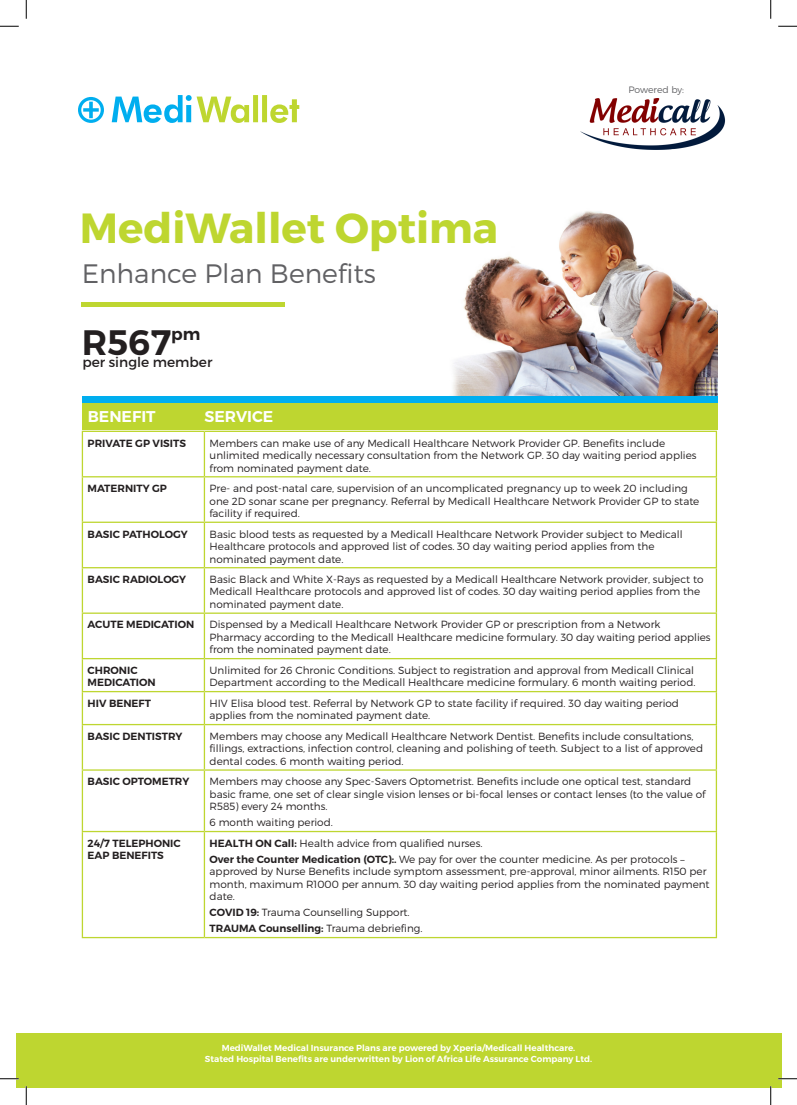
<style>
.page{position:relative;width:797px;height:1105px;background:#fff}
.page>*{position:absolute;margin:0;border:0;box-sizing:border-box;transform-origin:0 0}
.t1{font:42.12px "Trueno Bd";color:#bed630}
.t2{font:35.38px "Trueno S Bd";color:#231f20}
.t3{font:26.62px "Trueno Lt";color:#616164}
.t4{font:15.62px "Trueno S Bd";color:#fff}
.t5{font:13.75px "Trueno Rg";color:#231f20}
.t6{font:10.38px/12.5px "Trueno Lt";color:#231f20}
.t7{font:10.38px/12.5px "Trueno S Bd";color:#231f20}
.t8{font:9.25px "Trueno Lt";color:#616164}
.t9{font:8.75px "Trueno S Bd";color:#fff}
.s1{font-family:"Trueno S Bd"}
.s2{font-family:"Trueno Lt"}
</style>
<div class="page">
<img style="left:430px;top:211px;width:287px;height:186px">
<svg style="left:112px;top:95px;width:187px;height:28px"></svg>
<div style="left:78px;top:97px;width:26px;height:26px;border:3px solid #00aeef;border-radius:50%"></div>
<svg style="left:83px;top:102px;width:16px;height:16px"></svg>
<div style="left:82px;top:302px;width:203px;height:5px;background:#bed630"></div>
<img style="left:580px;top:99px;width:146px;height:51px">
<svg style="left:83px;top:432px;width:632px;height:505px"></svg>
<hr style="left:82px;top:431px;width:122px;height:1px;background:#bed630">
<hr style="left:82px;top:432px;width:1px;height:44px;background:#bed630">
<hr style="left:204px;top:431px;width:513px;height:1px;background:#bed630">
<hr style="left:204px;top:432px;width:1px;height:44px;background:#bed630">
<hr style="left:715px;top:432px;width:2px;height:44px;background:#bed630">
<hr style="left:82px;top:476px;width:122px;height:1px;background:#bed630">
<hr style="left:82px;top:477px;width:1px;height:45px;background:#bed630">
<hr style="left:204px;top:476px;width:513px;height:1px;background:#bed630">
<hr style="left:204px;top:477px;width:1px;height:45px;background:#bed630">
<hr style="left:715px;top:477px;width:2px;height:45px;background:#bed630">
<hr style="left:82px;top:522px;width:122px;height:1px;background:#bed630">
<hr style="left:82px;top:523px;width:1px;height:44px;background:#bed630">
<hr style="left:204px;top:522px;width:513px;height:1px;background:#bed630">
<hr style="left:204px;top:523px;width:1px;height:44px;background:#bed630">
<hr style="left:715px;top:523px;width:2px;height:44px;background:#bed630">
<hr style="left:82px;top:567px;width:122px;height:1px;background:#bed630">
<hr style="left:82px;top:568px;width:1px;height:44px;background:#bed630">
<hr style="left:204px;top:567px;width:513px;height:1px;background:#bed630">
<hr style="left:204px;top:568px;width:1px;height:44px;background:#bed630">
<hr style="left:715px;top:568px;width:2px;height:44px;background:#bed630">
<hr style="left:82px;top:612px;width:122px;height:2px;background:#bed630">
<hr style="left:82px;top:614px;width:1px;height:44px;background:#bed630">
<hr style="left:204px;top:612px;width:513px;height:2px;background:#bed630">
<hr style="left:204px;top:614px;width:1px;height:44px;background:#bed630">
<hr style="left:715px;top:614px;width:2px;height:44px;background:#bed630">
<hr style="left:82px;top:658px;width:122px;height:1px;background:#bed630">
<hr style="left:82px;top:659px;width:1px;height:32px;background:#bed630">
<hr style="left:204px;top:658px;width:513px;height:1px;background:#bed630">
<hr style="left:204px;top:659px;width:1px;height:32px;background:#bed630">
<hr style="left:715px;top:659px;width:2px;height:32px;background:#bed630">
<hr style="left:82px;top:691px;width:122px;height:1px;background:#bed630">
<hr style="left:82px;top:692px;width:1px;height:32px;background:#bed630">
<hr style="left:204px;top:691px;width:513px;height:1px;background:#bed630">
<hr style="left:204px;top:692px;width:1px;height:32px;background:#bed630">
<hr style="left:715px;top:692px;width:2px;height:32px;background:#bed630">
<hr style="left:82px;top:724px;width:122px;height:1px;background:#bed630">
<hr style="left:82px;top:725px;width:1px;height:44px;background:#bed630">
<hr style="left:204px;top:724px;width:513px;height:1px;background:#bed630">
<hr style="left:204px;top:725px;width:1px;height:44px;background:#bed630">
<hr style="left:715px;top:725px;width:2px;height:44px;background:#bed630">
<hr style="left:82px;top:769px;width:122px;height:2px;background:#bed630">
<hr style="left:82px;top:771px;width:1px;height:60px;background:#bed630">
<hr style="left:204px;top:769px;width:513px;height:2px;background:#bed630">
<hr style="left:204px;top:771px;width:1px;height:60px;background:#bed630">
<hr style="left:715px;top:771px;width:2px;height:60px;background:#bed630">
<hr style="left:82px;top:831px;width:122px;height:1px;background:#bed630">
<hr style="left:82px;top:832px;width:1px;height:105px;background:#bed630">
<hr style="left:204px;top:831px;width:513px;height:1px;background:#bed630">
<hr style="left:204px;top:832px;width:1px;height:105px;background:#bed630">
<hr style="left:715px;top:832px;width:2px;height:105px;background:#bed630">
<hr style="left:82px;top:937px;width:122px;height:1px;background:#bed630">
<hr style="left:204px;top:937px;width:513px;height:1px;background:#bed630">
<div style="left:82px;top:397px;width:635px;height:6px;background:#00aeef"></div>
<div style="left:82px;top:403px;width:635px;height:26px;background:#bed630"></div>
<div style="left:16px;top:1033px;width:765px;height:54px;background:#bed630"></div>
<svg style="left:0;top:25px;width:19px;height:2px"></svg>
<svg style="left:778px;top:25px;width:19px;height:2px"></svg>
<svg style="left:0;top:1078px;width:19px;height:1px"></svg>
<svg style="left:778px;top:1078px;width:19px;height:1px"></svg>
<svg style="left:25px;top:0;width:2px;height:19px"></svg>
<svg style="left:25px;top:1086px;width:2px;height:19px"></svg>
<svg style="left:770px;top:0;width:1px;height:19px"></svg>
<svg style="left:770px;top:1086px;width:1px;height:19px"></svg>
<p class="t1" style="left:80px;top:202px;width:419px">MediWallet Optima</p>
<p class="t3" style="left:82px;top:258px;width:296px">Enhance Plan Benefits</p>
<p class="t2" style="left:82px;top:320px;width:120px">R567<sup>pm</sup></p>
<p class="t5" style="left:82px;top:354px;width:131px">per single member</p>
<p class="t4" style="left:88px;top:407px;width:69px">BENEFIT</p>
<p class="t4" style="left:204px;top:407px;width:70px">SERVICE</p>
<p class="t8" style="left:628px;top:84px;width:57px">Powered by:</p>
<p class="t7" style="left:88px;top:437px;width:100px">PRIVATE GP VISITS</p>
<p class="t6" style="left:210px;top:436px;width:488px">Members can make use of any Medicall Healthcare Network Provider GP. Benefits include unlimited medically necessary consultation from the Network GP. 30 day waiting period applies from nominated payment date.</p>
<p class="t7" style="left:88px;top:482px;width:81px">MATERNITY GP</p>
<p class="t6" style="left:210px;top:482px;width:491px">Pre- and post-natal care, supervision of an uncomplicated pregnancy up to week 20 including one 2D sonar scane per pregnancy. Referral by Medicall Healthcare Network Provider GP to state facility if required.</p>
<p class="t7" style="left:88px;top:528px;width:102px">BASIC PATHOLOGY</p>
<p class="t6" style="left:210px;top:527px;width:474px">Basic blood tests as requested by a Medicall Healthcare Network Provider subject to Medicall<br>Healthcare protocols and approved list of codes. 30 day waiting period applies from the nominated payment date.</p>
<p class="t7" style="left:88px;top:573px;width:100px">BASIC RADIOLOGY</p>
<p class="t6" style="left:210px;top:573px;width:495px">Basic Black and White X-Rays as requested by a Medicall Healthcare Network provider, subject to<br>Medicall Healthcare protocols and approved list of codes. 30 day waiting period applies from the nominated payment date.</p>
<p class="t7" style="left:88px;top:619px;width:108px">ACUTE MEDICATION</p>
<p class="t6" style="left:210px;top:618px;width:502px">Dispensed by a Medicall Healthcare Network Provider GP or prescription from a Network<br>Pharmacy according to the Medicall Healthcare medicine formulary. 30 day waiting period applies from the nominated payment date.</p>
<p class="t7" style="left:88px;top:664px;width:70px">CHRONIC<br>MEDICATION</p>
<p class="t6" style="left:210px;top:664px;width:487px">Unlimited for 26 Chronic Conditions. Subject to registration and approval from Medicall Clinical<br>Department according to the Medicall Healthcare medicine formulary. 6 month waiting period.</p>
<p class="t7" style="left:88px;top:697px;width:65px">HIV BENEFT</p>
<p class="t6" style="left:210px;top:697px;width:471px">HIV Elisa blood test. Referral by Network GP to state facility if required. 30 day waiting period applies from the nominated payment date.</p>
<p class="t7" style="left:88px;top:730px;width:96px">BASIC DENTISTRY</p>
<p class="t6" style="left:210px;top:730px;width:495px">Members may choose any Medicall Healthcare Network Dentist. Benefits include consultations, fillings, extractions, infection control, cleaning and polishing of teeth. Subject to a list of approved dental codes. 6 month waiting period.</p>
<p class="t7" style="left:88px;top:775px;width:103px">BASIC OPTOMETRY</p>
<p class="t6" style="left:210px;top:775px;width:497px">Members may choose any Spec-Savers Optometrist. Benefits include one optical test, standard basic frame, one set of clear single vision lenses or bi-focal lenses or contact lenses (to the value of<br>R585) every 24 months.</p>
<p class="t6" style="left:210px;top:816px;width:125px">6 month waiting period.</p>
<p class="t7" style="left:88px;top:837px;width:95px">24/7 TELEPHONIC<br>EAP BENEFITS</p>
<p class="t6" style="left:210px;top:837px;width:274px"><span class="s1">HEALTH ON Call:</span> Health advice from qualified nurses.</p>
<p class="t6" style="left:210px;top:853px;width:501px"><span class="s1">Over the Counter Medication (OTC):.</span> We pay for over the counter medicine. As per protocols – approved by Nurse Benefits include symptom assessment, pre-approval, minor ailments. R150 per month, maximum R1000 per annum. 30 day waiting period applies from the nominated payment date.</p>
<p class="t6" style="left:210px;top:906px;width:201px"><span class="s1">COVID 19:</span> Trauma Counselling Support.</p>
<p class="t7" style="left:210px;top:922px;width:214px">TRAUMA Counselling: <span class="s2">Trauma debriefing.</span></p>
<p class="t9" style="left:222px;top:1043px;width:355px">MediWallet Medical Insurance Plans are powered by Xperia/Medicall Healthcare.</p>
<p class="t9" style="left:205px;top:1053px;width:389px">Stated Hospital Benefits are underwritten by Lion of Africa Life Assurance Company Ltd.</p>
</div>
